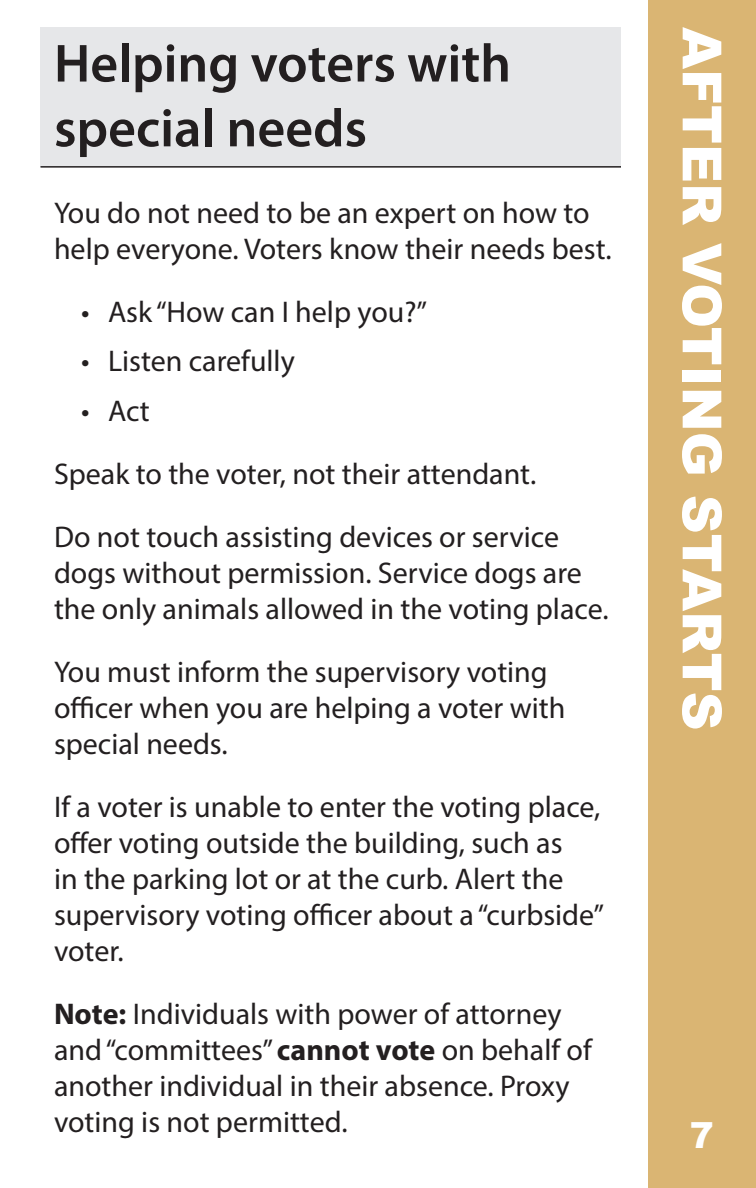
<style>
.page{position:relative;width:756px;height:1188px;background:#fff}
.page>*{position:absolute;margin:0;border:0;box-sizing:border-box;transform-origin:0 0}
.b_H1{font:600 54px/64.8px "Myriad Pro";color:#231f20}
.t1{font:900 54px "Arial";color:#fff}
.t2{font:900 36px "Arial";color:#fff}
.b_P1{font:30px/36px "Myriad Pro";color:#231f20}
.s1{font-weight:700}
</style>
<div class="page">
<div style="left:648px;top:0;width:108px;height:1188px;background:#dab573"></div>
<div style="left:40px;top:28px;width:581px;height:139px;background:#e6e7e9"></div>
<hr style="left:40px;top:166px;width:581px;height:2px;background:#231f20">
<p class="b_H1" style="left:54px;top:30px;width:459px">Helping voters with special needs</p>
<p class="b_P1" style="left:54px;top:194px;width:559px">You do not need to be an expert on how to help everyone. Voters know their needs best.</p>
<p class="b_P1" style="left:81px;top:293px;width:348px">• Ask “How can I help you?”</p>
<p class="b_P1" style="left:81px;top:343px;width:215px">• Listen carefully</p>
<p class="b_P1" style="left:81px;top:392px;width:70px">• Act</p>
<p class="b_P1" style="left:54px;top:455px;width:484px">Speak to the voter, not their attendant.</p>
<p class="b_P1" style="left:54px;top:518px;width:556px">Do not touch assisting devices or service dogs without permission. Service dogs are the only animals allowed in the voting place.</p>
<p class="b_P1" style="left:54px;top:653px;width:513px">You must inform the supervisory voting officer when you are helping a voter with special needs.</p>
<p class="b_P1" style="left:54px;top:788px;width:552px">If a voter is unable to enter the voting place, offer voting outside the building, such as<br>in the parking lot or at the curb. Alert the supervisory voting officer about a “curbside” voter.</p>
<p class="b_P1" style="left:54px;top:995px;width:539px"><span class="s1">Note:</span> Individuals with power of attorney and “committees” <span class="s1">cannot vote</span> on behalf of another individual in their absence. Proxy voting is not permitted.</p>
<p class="t1" style="left:741px;top:27px;width:705px;rotate:90deg">AFTER VOTING STARTS</p>
<p class="t2" style="left:690px;top:1109px;width:26px">7</p>
</div>
